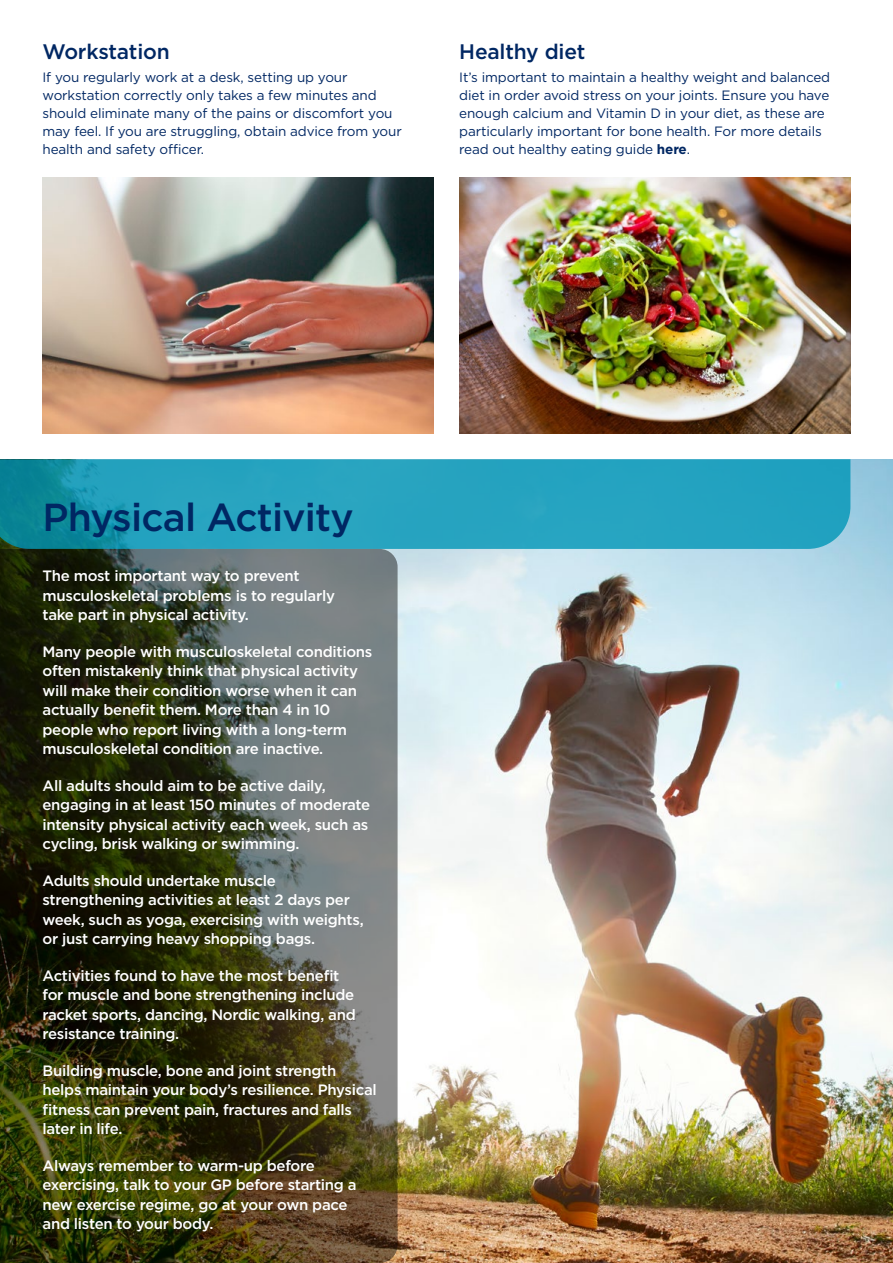
<style>
.page{position:relative;width:893px;height:1263px;background:#fff}
.page>*{position:absolute;margin:0;border:0;box-sizing:border-box;transform-origin:0 0}
.t1{font:500 39px "Gotham";letter-spacing:-.02em;color:#002763}
.t2{font:500 21px "Gotham";letter-spacing:-.01em;color:#002763}
.t3{font:500 15px/19.5px "Gotham";letter-spacing:-.02em;color:#fff}
.t4{font:13.5px/18px "Gotham";letter-spacing:-.01em;color:#002763}
.s1{font-weight:700}
</style>
<div class="page">
<img style="left:43px;top:178px;width:391px;height:255px">
<img style="left:459px;top:178px;width:391px;height:255px">
<img style="left:398px;top:459px;width:495px;height:804px">
<svg style="left:0;top:459px;width:850px;height:90px;background:#239fbb"></svg>
<svg style="left:0;top:549px;width:398px;height:714px;background:#41442c"></svg>
<h2 class="t2" style="left:43px;top:38px;width:129px">Workstation</h2>
<p class="t4" style="left:43px;top:68px;width:361px">If you regularly work at a desk, setting up your workstation correctly only takes a few minutes and should eliminate many of the pains or discomfort you may feel. If you are struggling, obtain advice from your health and safety officer.</p>
<h2 class="t2" style="left:459px;top:38px;width:128px">Healthy diet</h2>
<p class="t4" style="left:459px;top:68px;width:372px">It’s important to maintain a healthy weight and balanced diet in order avoid stress on your joints. Ensure you have enough calcium and Vitamin D in your diet, as these are particularly important for bone health. For more details read out healthy eating guide <span class="s1">here</span>.</p>
<h1 class="t1" style="left:43px;top:492px;width:313px">Physical Activity</h1>
<p class="t3" style="left:43px;top:566px;width:294px">The most important way to prevent musculoskeletal problems is to regularly take part in physical activity.</p>
<p class="t3" style="left:43px;top:641px;width:331px">Many people with musculoskeletal conditions often mistakenly think that physical activity will make their condition worse when it can actually benefit them. More than 4 in 10 people who report living with a long-term musculoskeletal condition are inactive.</p>
<p class="t3" style="left:43px;top:775px;width:329px">All adults should aim to be active daily, engaging in at least 150 minutes of moderate intensity physical activity each week, such as cycling, brisk walking or swimming.</p>
<p class="t3" style="left:43px;top:870px;width:323px">Adults should undertake muscle strengthening activities at least 2 days per week, such as yoga, exercising with weights, or just carrying heavy shopping bags.</p>
<p class="t3" style="left:43px;top:965px;width:315px">Activities found to have the most benefit for muscle and bone strengthening include racket sports, dancing, Nordic walking, and resistance training.</p>
<p class="t3" style="left:43px;top:1060px;width:336px">Building muscle, bone and joint strength helps maintain your body’s resilience. Physical fitness can prevent pain, fractures and falls later in life.</p>
<p class="t3" style="left:43px;top:1155px;width:316px">Always remember to warm-up before exercising, talk to your GP before starting a new exercise regime, go at your own pace and listen to your body.</p>
</div>
